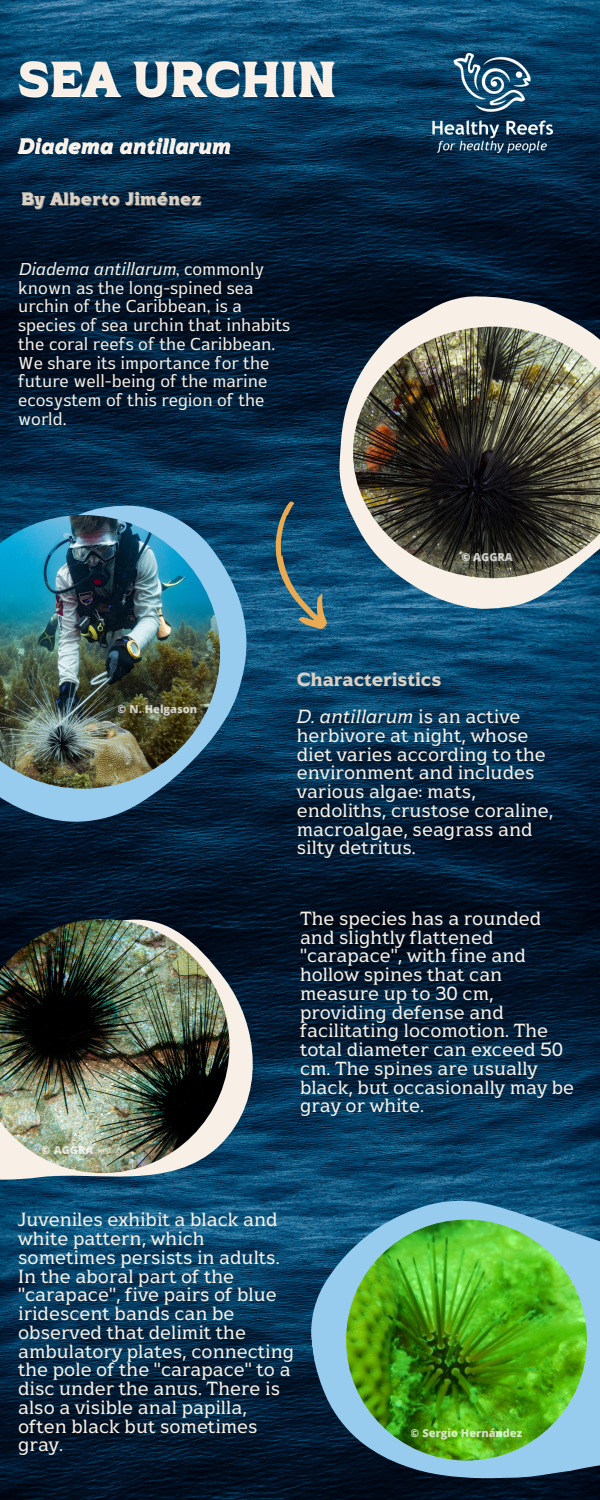
<style>
.page{position:relative;width:600px;height:1500px;background:#fff}
.page>*{position:absolute;margin:0;border:0;box-sizing:border-box;transform-origin:0 0}
.t1{font:700 49.1px "Atsanee";letter-spacing:.025em;color:#f8f0e7}
.t2{font:italic 700 21.1px "Atsanee";letter-spacing:.025em;color:#f8f0e7}
.t3{font:19px/18.8px "Atsanee";color:#f8f0e7}
.t4{font:19px/18.8px "Asangha Re";color:#f8f0e7}
.t5{font:700 19px "Atsanee";color:#dbd0c3}
.t6{font:800 18px "Atsanee";letter-spacing:.025em;color:#dbd0c3}
.t7{font:800 11px "Open Sans";color:#fff}
.s1{font-family:"Asangha Re It"}
.s2{font-style:italic}
</style>
<div class="page">
<img style="left:0;top:320px;width:600px;height:599px">
<img style="left:0;top:1239px;width:297px;height:261px">
<img style="left:0;top:919px;width:600px;height:320px">
<svg style="left:0;top:404px;width:283px;height:466px;background:#113b59"></svg>
<svg style="left:0;top:886px;width:275px;height:309px;background:#1d3c53"></svg>
<svg style="left:297px;top:1159px;width:303px;height:341px;background:#3d6f8f"></svg>
<svg style="left:258px;top:500px;width:78px;height:137px;background:#225874"></svg>
<img style="left:0;top:0;width:600px;height:320px">
<svg style="left:339px;top:296px;width:261px;height:313px;background:#6e8491"></svg>
<img style="left:353px;top:327px;width:247px;height:251px">
<img style="left:346px;top:1220px;width:241px;height:241px;border-radius:50%">
<img style="left:0;top:515px;width:220px;height:274px">
<img style="left:0;top:919px;width:229px;height:254px">
<img style="left:432px;top:54px;width:120px;height:99px">
<p class="t1" style="left:18px;top:57px;width:319px">SEA URCHIN</p>
<p class="t2" style="left:18px;top:136px;width:214px">Diadema antillarum</p>
<p class="t6" style="left:22px;top:191px;width:181px">By Alberto Jiménez</p>
<p class="t4" style="left:18px;top:259px;width:274px"><span class="s1">Diadema antillarum</span>, commonly known as the long-spined sea urchin of the Caribbean, is a species of sea urchin that inhabits the coral reefs of the Caribbean.<br>We share its importance for the future well-being of the marine ecosystem of this region of the world.</p>
<p class="t7" style="left:461px;top:550px;width:53px">© AGGRA</p>
<p class="t7" style="left:118px;top:702px;width:81px">© N. Helgason</p>
<p class="t7" style="left:42px;top:1142px;width:53px">© AGGRA</p>
<p class="t5" style="left:297px;top:670px;width:146px">Characteristics</p>
<p class="t3" style="left:297px;top:708px;width:258px"><span class="s2">D. antillarum</span> is an active herbivore at night, whose diet varies according to the environment and includes various algae: mats, endoliths, crustose coraline, macroalgae, seagrass and silty detritus.</p>
<p class="t3" style="left:300px;top:910px;width:276px">The species has a rounded and slightly flattened "carapace", with fine and hollow spines that can measure up to 30 cm, providing defense and facilitating locomotion. The total diameter can exceed 50 cm. The spines are usually black, but occasionally may be gray or white.</p>
<p class="t3" style="left:18px;top:1211px;width:278px">Juveniles exhibit a black and white pattern, which sometimes persists in adults.<br>In the aboral part of the "carapace", five pairs of blue iridescent bands can be observed that delimit the ambulatory plates, connecting the pole of the "carapace" to a disc under the anus. There is also a visible anal papilla, often black but sometimes gray.</p>
<p class="t7" style="left:411px;top:1426px;width:113px">© Sergio Hernández</p>
</div>
